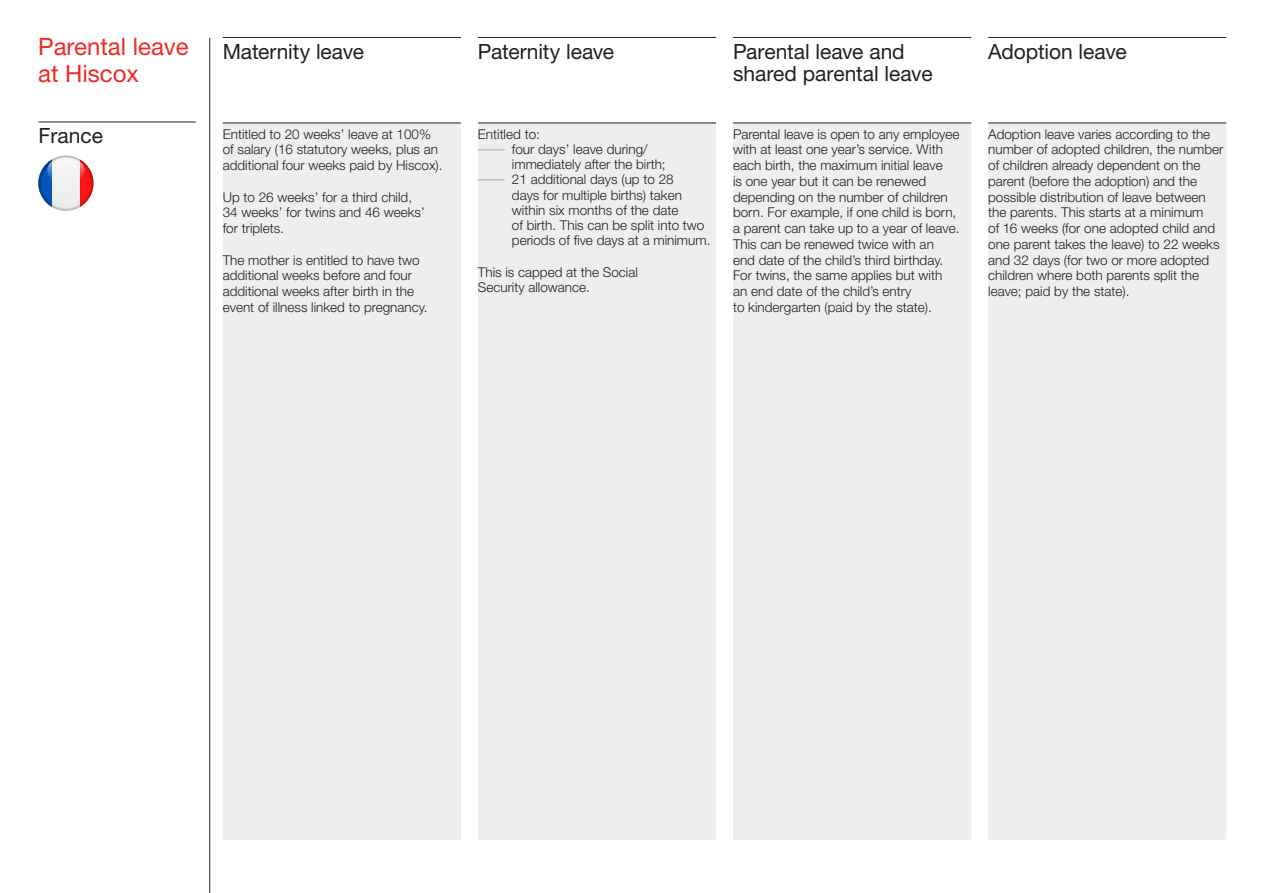
<style>
.page{position:relative;width:1263px;height:893px;background:#fff}
.page>*{position:absolute;margin:0;border:0;box-sizing:border-box;transform-origin:0 0}
.title_-_16_18pt{font:24px/27px "Helvetica Neue LT Std";color:#ee2a23}
.table_header_-_14_15{font:21px/22.5px "Helvetica Neue LT Std";letter-spacing:-.005em;color:#231f20}
.body_copy_-_9_10_5pt{font:21px "Helvetica Neue LT Std";color:#231f20}
.body_copy_-_9_10_5pt-2{font:300 13.5px/15.8px "Helvetica Neue LT Std";color:#231f20}
</style>
<div class="page">
<hr style="left:209px;top:38px;width:1px;height:855px;background:#231f20">
<div style="left:223px;top:123px;width:1003px;height:717px;background:#eeeeef"></div>
<hr style="left:223px;top:123px;width:238px;height:1px;background:#231f20">
<hr style="left:478px;top:123px;width:238px;height:1px;background:#231f20">
<hr style="left:733px;top:123px;width:238px;height:1px;background:#231f20">
<hr style="left:988px;top:123px;width:238px;height:1px;background:#231f20">
<hr style="left:223px;top:37px;width:238px;height:1px;background:#231f20">
<hr style="left:478px;top:37px;width:238px;height:1px;background:#231f20">
<hr style="left:733px;top:37px;width:238px;height:1px;background:#231f20">
<hr style="left:988px;top:37px;width:238px;height:1px;background:#231f20">
<svg style="left:38px;top:156px;width:56px;height:55px"></svg>
<svg style="left:47px;top:157px;width:37px;height:26px"></svg>
<hr style="left:38px;top:122px;width:158px;height:1px;background:#231f20">
<svg style="left:478px;top:150px;width:27px;height:1px"></svg>
<svg style="left:478px;top:180px;width:27px;height:1px"></svg>
<p class="title_-_16_18pt" style="left:38px;top:33px;width:152px">Parental leave at Hiscox</p>
<p class="table_header_-_14_15" style="left:223px;top:40px;width:143px">Maternity leave</p>
<p class="table_header_-_14_15" style="left:478px;top:40px;width:138px">Paternity leave</p>
<p class="table_header_-_14_15" style="left:733px;top:40px;width:201px">Parental leave and shared parental leave</p>
<p class="table_header_-_14_15" style="left:988px;top:40px;width:140px">Adoption leave</p>
<p class="body_copy_-_9_10_5pt" style="left:38px;top:123px;width:66px">France</p>
<p class="body_copy_-_9_10_5pt-2" style="left:223px;top:126px;width:221px">Entitled to 20 weeks’ leave at 100% of salary (16 statutory weeks, plus an additional four weeks paid by Hiscox).</p>
<p class="body_copy_-_9_10_5pt-2" style="left:223px;top:189px;width:204px">Up to 26 weeks’ for a third child,<br>34 weeks’ for twins and 46 weeks’ for triplets.</p>
<p class="body_copy_-_9_10_5pt-2" style="left:223px;top:252px;width:206px">The mother is entitled to have two additional weeks before and four additional weeks after birth in the event of illness linked to pregnancy.</p>
<p class="body_copy_-_9_10_5pt-2" style="left:478px;top:126px;width:64px">Entitled to:</p>
<p class="body_copy_-_9_10_5pt-2" style="left:512px;top:141px;width:155px;line-height:15.1px">four days’ leave during/ immediately after the birth;</p>
<p class="body_copy_-_9_10_5pt-2" style="left:512px;top:172px;width:200px;line-height:15.3px">21 additional days (up to 28<br>days for multiple births) taken within six months of the date<br>of birth. This can be split into two periods of five days at a minimum.</p>
<p class="body_copy_-_9_10_5pt-2" style="left:478px;top:264px;width:162px">This is capped at the Social<br>Security allowance.</p>
<p class="body_copy_-_9_10_5pt-2" style="left:733px;top:126px;width:228px">Parental leave is open to any employee with at least one year’s service. With each birth, the maximum initial leave<br>is one year but it can be renewed depending on the number of children born. For example, if one child is born, a parent can take up to a year of leave.<br>This can be renewed twice with an<br>end date of the child’s third birthday.<br>For twins, the same applies but with an end date of the child’s entry<br>to kindergarten (paid by the state).</p>
<p class="body_copy_-_9_10_5pt-2" style="left:988px;top:126px;width:237px">Adoption leave varies according to the number of adopted children, the number of children already dependent on the parent (before the adoption) and the possible distribution of leave between the parents. This starts at a minimum<br>of 16 weeks (for one adopted child and one parent takes the leave) to 22 weeks and 32 days (for two or more adopted children where both parents split the leave; paid by the state).</p>
</div>
